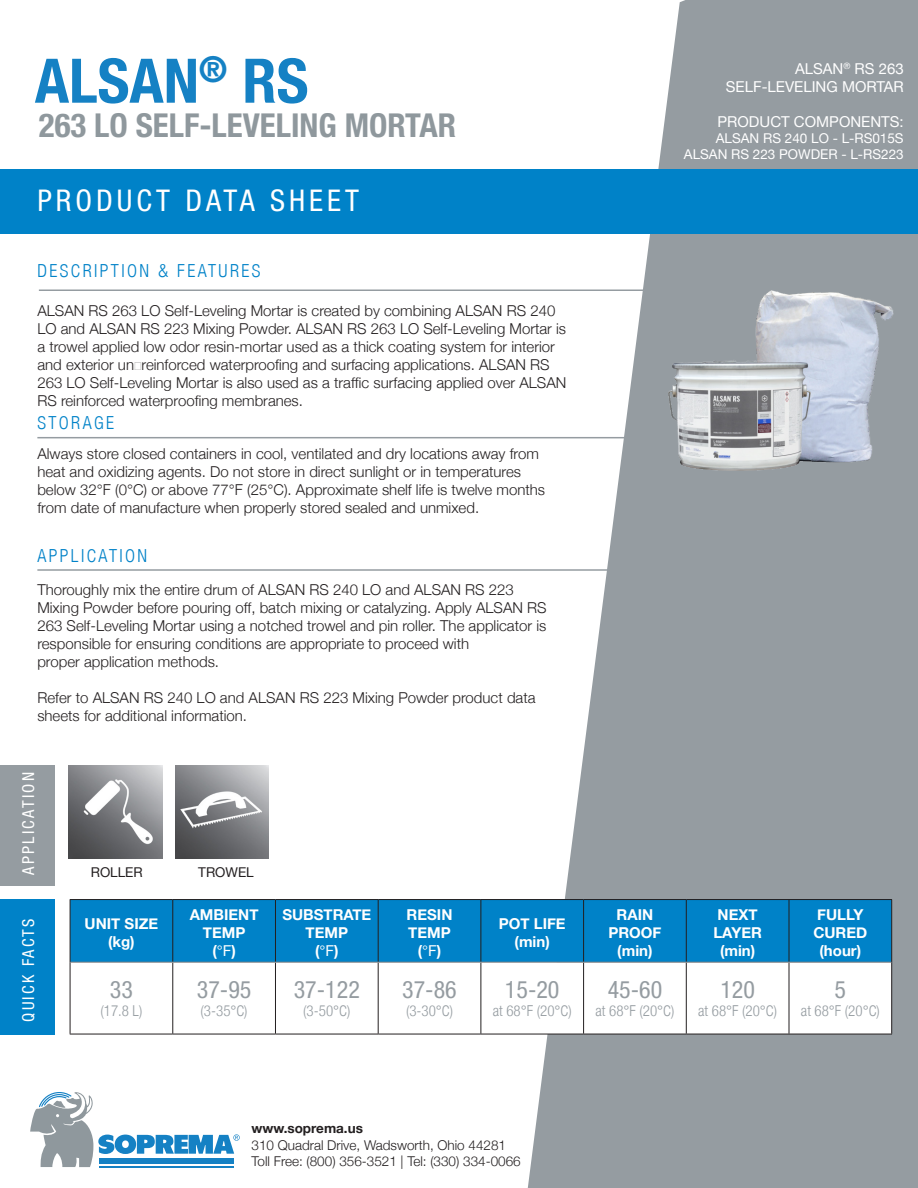
<style>
.page{position:relative;width:918px;height:1188px;background:#fff}
.page>*{position:absolute;margin:0;border:0;box-sizing:border-box;transform-origin:0 0}
.t1{font:700 condensed 61.5px "Helvetica Neue LT Std";color:#1581c4}
.t2{font:700 condensed 33px "Helvetica Neue LT Std";color:#8f989d}
.t3{font:condensed 30px "Helvetica Neue LT Std";letter-spacing:.135em;color:#fff}
.t4{font:condensed 24px "Helvetica Neue LT Std";color:#959ca1}
.t5{font:300 condensed 18px "Helvetica Neue LT";letter-spacing:.135em;color:#0082c8}
.t6{font:condensed 16.5px "Helvetica Neue LT Std";letter-spacing:.135em;color:#fff}
.t7{font:300 15px/18px "Helvetica Neue";color:#231f20}
.t8{font:700 15px/18px "Helvetica Neue";color:#fff;text-align:center}
.t9{font:300 condensed 15px "Helvetica Neue LT";color:#959ca1}
.t10{font:15px "Helvetica Neue";color:#fff}
.t11{font:300 13.5px "Helvetica Neue";color:#231f20}
.t12{font:13.5px "Helvetica Neue";color:#fff}
.t13{font:700 13.5px "Helvetica Neue";color:#231f20}
.t14{font:13.5px "Helvetica Neue";color:#231f20}
.s1{font-weight:400}
.s2{font-family:"Helvetica Neue";font-weight:400;font-stretch:normal}
</style>
<div class="page">
<hr style="left:37px;top:569px;width:605px;height:2px;background:#959ca1">
<hr style="left:37px;top:437px;width:605px;height:1px;background:#959ca1">
<svg style="left:528px;top:0;width:390px;height:1188px;fill:#959ca1"></svg>
<div style="left:0;top:169px;width:918px;height:65px;background:#0082c8"></div>
<hr style="left:39px;top:290px;width:652px;height:1px;background:#959ca1">
<div style="left:0;top:899px;width:55px;height:136px;background:#0082c8"></div>
<div style="left:71px;top:900px;width:820px;height:62px;background:#0082c8"></div>
<svg style="left:71px;top:963px;width:820px;height:71px"></svg>
<hr style="left:70px;top:962px;width:1px;height:72px;background:#231f20">
<hr style="left:172px;top:963px;width:1px;height:71px;background:#231f20">
<hr style="left:275px;top:963px;width:1px;height:71px;background:#231f20">
<hr style="left:378px;top:963px;width:1px;height:71px;background:#231f20">
<hr style="left:481px;top:963px;width:1px;height:71px;background:#231f20">
<hr style="left:583px;top:963px;width:1px;height:71px;background:#231f20">
<hr style="left:686px;top:963px;width:1px;height:71px;background:#231f20">
<hr style="left:789px;top:963px;width:1px;height:71px;background:#231f20">
<hr style="left:891px;top:962px;width:1px;height:72px;background:#231f20">
<hr style="left:70px;top:1034px;width:103px;height:1px;background:#231f20">
<hr style="left:173px;top:1034px;width:102px;height:1px;background:#231f20">
<hr style="left:275px;top:1034px;width:103px;height:1px;background:#231f20">
<hr style="left:378px;top:1034px;width:103px;height:1px;background:#231f20">
<hr style="left:481px;top:1034px;width:103px;height:1px;background:#231f20">
<hr style="left:584px;top:1034px;width:102px;height:1px;background:#231f20">
<hr style="left:686px;top:1034px;width:103px;height:1px;background:#231f20">
<hr style="left:789px;top:1034px;width:103px;height:1px;background:#231f20">
<hr style="left:70px;top:899px;width:103px;height:1px;background:#231f20">
<hr style="left:70px;top:900px;width:1px;height:62px;background:#231f20">
<hr style="left:173px;top:899px;width:102px;height:1px;background:#231f20">
<hr style="left:172px;top:900px;width:1px;height:62px;background:#231f20">
<hr style="left:275px;top:899px;width:103px;height:1px;background:#231f20">
<hr style="left:275px;top:900px;width:1px;height:62px;background:#231f20">
<hr style="left:378px;top:899px;width:103px;height:1px;background:#231f20">
<hr style="left:378px;top:900px;width:1px;height:62px;background:#231f20">
<hr style="left:481px;top:899px;width:103px;height:1px;background:#231f20">
<hr style="left:481px;top:900px;width:1px;height:62px;background:#231f20">
<hr style="left:584px;top:899px;width:102px;height:1px;background:#231f20">
<hr style="left:583px;top:900px;width:1px;height:62px;background:#231f20">
<hr style="left:686px;top:899px;width:103px;height:1px;background:#231f20">
<hr style="left:686px;top:900px;width:1px;height:62px;background:#231f20">
<hr style="left:789px;top:899px;width:103px;height:1px;background:#231f20">
<hr style="left:789px;top:900px;width:1px;height:62px;background:#231f20">
<hr style="left:891px;top:900px;width:1px;height:62px;background:#231f20">
<hr style="left:70px;top:962px;width:103px;height:1px;background:#7a7c7f">
<hr style="left:173px;top:962px;width:102px;height:1px;background:#7a7c7f">
<hr style="left:275px;top:962px;width:103px;height:1px;background:#7a7c7f">
<hr style="left:378px;top:962px;width:103px;height:1px;background:#7a7c7f">
<hr style="left:481px;top:962px;width:103px;height:1px;background:#7a7c7f">
<hr style="left:584px;top:962px;width:102px;height:1px;background:#7a7c7f">
<hr style="left:686px;top:962px;width:103px;height:1px;background:#7a7c7f">
<hr style="left:789px;top:962px;width:102px;height:1px;background:#7a7c7f">
<svg style="left:30px;top:1092px;width:210px;height:75px"></svg>
<div style="left:0;top:765px;width:55px;height:120px;background:#959ca1"></div>
<img style="left:68px;top:765px;width:94px;height:94px">
<img style="left:176px;top:765px;width:92px;height:94px">
<img style="left:659px;top:240px;width:237px;height:237px">
<p class="t1" style="left:35px;top:44px;width:275px">ALSAN<sup>®</sup> RS</p>
<p class="t2" style="left:39px;top:105px;width:419px">263 LO SELF-LEVELING MORTAR</p>
<p class="t3" style="left:37px;top:183px;width:323px">PRODUCT DATA SHEET</p>
<p class="t5" style="left:37px;top:260px;width:225px">DESCRIPTION &amp; FEATURES</p>
<p class="t7" style="left:37px;top:301px;width:531px">ALSAN RS 263 LO Self-Leveling Mortar is created by combining ALSAN RS 240<br>LO and ALSAN RS 223 Mixing Powder. ALSAN RS 263 LO Self-Leveling Mortar is a trowel applied low odor resin-mortar used as a thick coating system for interior and exterior un‐reinforced waterproofing and surfacing applications. ALSAN RS 263 LO Self-Leveling Mortar is also used as a traffic surfacing applied over ALSAN RS reinforced waterproofing membranes.</p>
<p class="t5" style="left:37px;top:413px;width:78px">STORAGE</p>
<p class="t7" style="left:37px;top:445px;width:503px">Always store closed containers in cool, ventilated and dry locations away from</p>
<p class="t7" style="left:37px;top:463px;width:485px">heat and oxidizing agents. Do not store in direct sunlight or in temperatures</p>
<p class="t7" style="left:37px;top:481px;width:509px">below 32°F (0°C) or above 77°F (25°C). Approximate shelf life is twelve months</p>
<p class="t7" style="left:37px;top:499px;width:443px">from date of manufacture when properly stored sealed and unmixed.</p>
<p class="t5" style="left:37px;top:545px;width:111px">APPLICATION</p>
<p class="t7" style="left:37px;top:581px;width:478px">Thoroughly mix the entire drum of ALSAN RS 240 LO and ALSAN RS 223</p>
<p class="t7" style="left:37px;top:599px;width:511px">Mixing Powder before pouring off, batch mixing or catalyzing. Apply ALSAN RS</p>
<p class="t7" style="left:37px;top:617px;width:511px">263 Self-Leveling Mortar using a notched trowel and pin roller. The applicator is</p>
<p class="t7" style="left:37px;top:635px;width:433px">responsible for ensuring conditions are appropriate to proceed with</p>
<p class="t7" style="left:37px;top:653px;width:183px">proper application methods.</p>
<p class="t7" style="left:37px;top:689px;width:500px">Refer to ALSAN RS 240 LO and ALSAN RS 223 Mixing Powder product data sheets for additional information.</p>
<p class="t6" style="left:19px;top:875px;width:104px;rotate:-90deg">APPLICATION</p>
<p class="t14" style="left:91px;top:864px;width:54px">ROLLER</p>
<p class="t14" style="left:198px;top:864px;width:57px">TROWEL</p>
<p class="t6" style="left:19px;top:1022px;width:105px;rotate:-90deg">QUICK FACTS</p>
<p class="t8" style="left:85px;top:914px;width:75px">UNIT SIZE</p>
<p class="t8" style="left:108px;top:932px;width:28px">(kg)</p>
<p class="t4" style="left:110px;top:975px;width:25px">33</p>
<p class="t9" style="left:100px;top:1002px;width:43px">(17.8 L)</p>
<p class="t8" style="left:190px;top:905px;width:70px">AMBIENT<br>TEMP</p>
<p class="t8" style="left:212px;top:941px;width:25px">(<span class="s1">°F</span>)</p>
<p class="t4" style="left:197px;top:975px;width:56px">37-95</p>
<p class="t9" style="left:201px;top:1002px;width:49px">(3-35<span class="s2">°</span>C)</p>
<p class="t8" style="left:282px;top:905px;width:90px">SUBSTRATE<br>TEMP</p>
<p class="t8" style="left:315px;top:941px;width:25px">(<span class="s1">°F</span>)</p>
<p class="t4" style="left:294px;top:975px;width:68px">37-122</p>
<p class="t9" style="left:303px;top:1002px;width:49px">(3-50<span class="s2">°</span>C)</p>
<p class="t8" style="left:407px;top:905px;width:47px;text-align:left">RESIN<br>TEMP</p>
<p class="t8" style="left:418px;top:941px;width:25px">(<span class="s1">°F</span>)</p>
<p class="t4" style="left:402px;top:975px;width:56px">37-86</p>
<p class="t9" style="left:406px;top:1002px;width:49px">(3-30<span class="s2">°</span>C)</p>
<p class="t8" style="left:499px;top:914px;width:68px">POT LIFE</p>
<p class="t8" style="left:515px;top:932px;width:37px">(min)</p>
<p class="t4" style="left:505px;top:975px;width:56px">15-20</p>
<p class="t9" style="left:493px;top:1002px;width:80px">at 68<span class="s2">°</span>F (20<span class="s2">°</span>C)</p>
<p class="t10" style="left:795px;top:60px;width:110px">ALSAN<sup>®</sup> RS 263</p>
<p class="t10" style="left:726px;top:78px;width:179px">SELF-LEVELING MORTAR</p>
<p class="t10" style="left:718px;top:113px;width:188px">PRODUCT COMPONENTS:</p>
<p class="t12" style="left:716px;top:130px;width:189px">ALSAN RS 240 LO - L-RS015S</p>
<p class="t12" style="left:684px;top:146px;width:221px">ALSAN RS 223 POWDER - L-RS223</p>
<p class="t8" style="left:608px;top:905px;width:55px">RAIN<br>PROOF</p>
<p class="t8" style="left:617px;top:941px;width:37px">(min)</p>
<p class="t4" style="left:608px;top:975px;width:56px">45-60</p>
<p class="t9" style="left:595px;top:1002px;width:80px">at 68<span class="s2">°</span>F (20<span class="s2">°</span>C)</p>
<p class="t8" style="left:713px;top:905px;width:50px;text-align:left">NEXT<br>LAYER</p>
<p class="t8" style="left:720px;top:941px;width:37px">(min)</p>
<p class="t4" style="left:720px;top:975px;width:36px">120</p>
<p class="t9" style="left:698px;top:1002px;width:80px">at 68<span class="s2">°</span>F (20<span class="s2">°</span>C)</p>
<p class="t8" style="left:817px;top:905px;width:48px">FULLY</p>
<p class="t8" style="left:813px;top:923px;width:55px">CURED</p>
<p class="t8" style="left:820px;top:941px;width:43px">(hour)</p>
<p class="t4" style="left:835px;top:975px;width:13px">5</p>
<p class="t9" style="left:801px;top:1002px;width:80px">at 68<span class="s2">°</span>F (20<span class="s2">°</span>C)</p>
<p class="t13" style="left:252px;top:1120px;width:113px">www.soprema.us</p>
<p class="t11" style="left:252px;top:1137px;width:256px">310 Quadral Drive, Wadsworth, Ohio 44281</p>
<p class="t11" style="left:252px;top:1153px;width:271px">Toll Free: (800) 356-3521 | Tel: (330) 334-0066</p>
</div>
